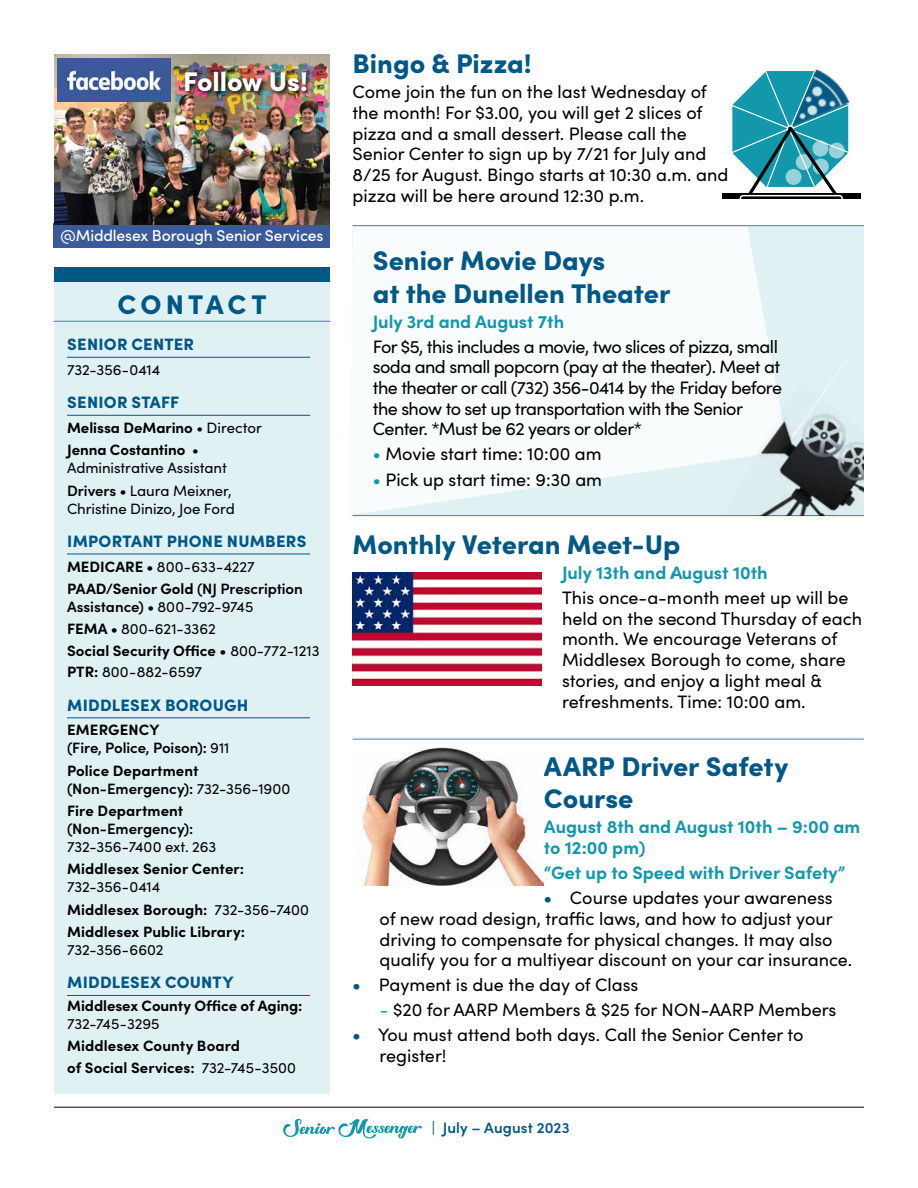
<style>
.page{position:relative;width:918px;height:1188px;background:#fff}
.page>*{position:absolute;margin:0;border:0;box-sizing:border-box;transform-origin:0 0}
.t1{font:900 27px/32.4px "Sofia Pro";color:#025885}
.t2{font:900 27px "Sofia Pro";letter-spacing:-.005em;color:#fff}
.t3{font:900 27px "Sofia Pro";letter-spacing:.145em;color:#025885}
.t4{font:18px/20.7px "Sofia Pro";color:#000}
.t5{font:18px/20.7px "Sofia Pro";letter-spacing:-.03em;color:#000}
.t6{font:700 18px/20.7px "Sofia Pro";color:#1297ab}
.t7{font:900 16.5px "Sofia Pro";letter-spacing:.015em;color:#025885}
.t8{font:500 15.75px "Sofia Pro";letter-spacing:-.01em;color:#fff}
.t9{font:700 15px/22.4px "Sofia Pro";letter-spacing:.005em;color:#000}
.t10{font:15px/21.8px "Sofia Pro";letter-spacing:-.005em;color:#000}
.t11{font:600 15px/18px "Sofia Pro";letter-spacing:-.005em;color:#000}
.t12{font:600 15px "Sofia Pro";letter-spacing:.005em;color:#025885}
.s1{font-weight:400}
.s2{font-weight:600}
.s3{font-weight:700}
.s4{color:#1297ab}
.s5{font-weight:900;color:#025885}
</style>
<div class="page">
<svg style="left:352px;top:226px;width:512px;height:289px"></svg>
<div style="left:54px;top:279px;width:276px;height:815px;background:#e0f1f4"></div>
<hr style="left:67px;top:357px;width:243px;height:1px;background:#025885">
<hr style="left:67px;top:415px;width:243px;height:1px;background:#025885">
<hr style="left:67px;top:554px;width:243px;height:1px;background:#025885">
<hr style="left:67px;top:717px;width:243px;height:1px;background:#025885">
<hr style="left:67px;top:995px;width:243px;height:1px;background:#025885">
<hr style="left:54px;top:321px;width:276px;height:1px;background:#1297ab">
<hr style="left:54px;top:1107px;width:810px;height:1px;background:#000">
<svg style="left:283px;top:1119px;width:139px;height:20px"></svg>
<div style="left:54px;top:267px;width:276px;height:14px;background:#025885"></div>
<div style="left:54px;top:223px;width:276px;height:25px;background:#3b5a9a"></div>
<img style="left:54px;top:54px;width:276px;height:170px">
<img style="left:57px;top:59px;width:114px;height:42px">
<div style="left:183px;top:69px;width:130px;height:29px;background:#000;opacity:.88"></div>
<div style="left:722px;top:193px;width:138px;height:6px;background:#000"></div>
<svg style="left:732px;top:71px;width:115px;height:128px"></svg>
<img style="left:770px;top:69px;width:80px;height:85px">
<hr style="left:353px;top:225px;width:511px;height:1px;background:#1297ab">
<hr style="left:353px;top:515px;width:511px;height:1px;background:#1297ab">
<hr style="left:353px;top:739px;width:511px;height:1px;background:#1297ab">
<img style="left:353px;top:572px;width:189px;height:114px">
<img style="left:724px;top:383px;width:140px;height:133px">
<img style="left:360px;top:747px;width:184px;height:139px">
<h1 class="t2" style="left:183px;top:60px;width:126px">Follow Us!</h1>
<p class="t8" style="left:61px;top:224px;width:264px">@Middlesex Borough Senior Services</p>
<h1 class="t3" style="left:118px;top:284px;width:150px">CONTACT</h1>
<p class="t7" style="left:67px;top:331px;width:129px">SENIOR CENTER</p>
<p class="t10" style="left:67px;top:358px;width:95px">732-356-0414</p>
<p class="t7" style="left:67px;top:389px;width:114px">SENIOR STAFF</p>
<p class="t9" style="left:67px;top:415px;width:196px">Melissa DeMarino <span class="s1">• Director<br></span>Jenna Costantino <span class="s1">•</span></p>
<p class="t10" style="left:67px;top:456px;width:166px;line-height:22.4px">Administrative Assistant<br><span class="s2">Drivers •</span> Laura Meixner,</p>
<p class="t10" style="left:67px;top:497px;width:169px">Christine Dinizo, Joe Ford</p>
<p class="t7" style="left:67px;top:528px;width:241px">IMPORTANT PHONE NUMBERS</p>
<p class="t9" style="left:67px;top:554px;width:237px">MEDICARE • <span class="s1">800-633-4227<br></span>PAAD/Senior Gold <span class="s2">(NJ Prescription</span></p>
<p class="t10" style="left:67px;top:595px;width:254px"><span class="s2">Assistance) •</span> 800-792-9745<br><span class="s3">FEMA •</span> 800-621-3362<br><span class="s3">Social Security Office •</span> 800-772-1213<br><span class="s3">PTR:</span> 800-882-6597</p>
<p class="t7" style="left:67px;top:692px;width:183px">MIDDLESEX BOROUGH</p>
<p class="t11" style="left:67px;top:720px;width:164px"><span class="s3">EMERGENCY<br></span>(Fire, Police, Poison): <span class="s1">911</span></p>
<p class="t9" style="left:67px;top:760px;width:225px;line-height:18px">Police Department <span class="s2">(Non-Emergency):</span> <span class="s1">732-356-1900</span></p>
<p class="t9" style="left:67px;top:798px;width:118px">Fire Department</p>
<p class="t11" style="left:67px;top:819px;width:128px">(Non-Emergency):</p>
<p class="t10" style="left:67px;top:835px;width:151px">732-356-7400 ext. 263</p>
<p class="t9" style="left:67px;top:857px;width:179px">Middlesex Senior Center:</p>
<p class="t9" style="left:67px;top:875px;width:244px"><span class="s1">732-356-0414<br></span>Middlesex Borough: <span class="s1">732-356-7400<br></span>Middlesex Public Library:</p>
<p class="t10" style="left:67px;top:938px;width:98px">732-356-6602</p>
<p class="t7" style="left:67px;top:970px;width:168px">MIDDLESEX COUNTY</p>
<p class="t9" style="left:67px;top:993px;width:237px">Middlesex County Office of Aging:</p>
<p class="t10" style="left:67px;top:1012px;width:94px">732-745-3295</p>
<p class="t9" style="left:67px;top:1033px;width:230px">Middlesex County Board<br>of Social Services: <span class="s1">732-745-3500</span></p>
<h1 class="t1" style="left:353px;top:45px;width:181px">Bingo &amp; Pizza!</h1>
<p class="t4" style="left:353px;top:81px;width:377px">Come join the fun on the last Wednesday of the month! For $3.00, you will get 2 slices of pizza and a small dessert. Please call the Senior Center to sign up by 7/21 for July and 8/25 for August. Bingo starts at 10:30 a.m. and pizza will be here around 12:30 p.m.</p>
<h1 class="t1" style="left:373px;top:242px;width:299px">Senior Movie Days<br>at the Dunellen Theater</h1>
<p class="t6" style="left:373px;top:310px;width:193px">July 3rd and August 7th</p>
<p class="t5" style="left:373px;top:335px;width:411px">For $5, this includes a movie, two slices of pizza, small soda and small popcorn (pay at the theater). Meet at the theater or call (732) 356-0414 by the Friday before the show to set up transportation with the Senior Center. *Must be 62 years or older*</p>
<p class="t4" style="left:373px;top:443px;width:230px"><span class="s4">•</span> Movie start time: 10:00 am</p>
<p class="t4" style="left:373px;top:468px;width:231px"><span class="s4">•</span> Pick up start time: 9:30 am</p>
<h1 class="t1" style="left:353px;top:526px;width:329px">Monthly Veteran Meet-Up</h1>
<p class="t6" style="left:562px;top:561px;width:207px">July 13th and August 10th</p>
<p class="t4" style="left:562px;top:586px;width:302px">This once-a-month meet up will be held on the second Thursday of each month. We encourage Veterans of<br>Middlesex Borough to come, share stories, and enjoy a light meal &amp; refreshments. Time: 10:00 am.</p>
<h1 class="t1" style="left:544px;top:748px;width:246px">AARP Driver Safety<br>Course</h1>
<p class="t6" style="left:544px;top:815px;width:318px">August 8th and August 10th – 9:00 am to 12:00 pm)</p>
<p class="t6" style="left:544px;top:861px;width:303px">“Get up to Speed with Driver Safety”</p>
<p class="t4" style="left:380px;top:887px;width:474px;text-indent:164px"><span class="s5">•</span> Course updates your awareness of new road design, traffic laws, and how to adjust your driving to compensate for physical changes. It may also qualify you for a multiyear discount on your car insurance.</p>
<p class="t4" style="left:353px;top:974px;width:287px"><span class="s5">•</span> Payment is due the day of Class</p>
<p class="t4" style="left:380px;top:999px;width:458px"><span class="s4">-</span> $20 for AARP Members &amp; $25 for NON-AARP Members</p>
<p class="t4" style="left:380px;top:1024px;width:426px;text-indent:-27px"><span class="s5">•</span> You must attend both days. Call the Senior Center to register!</p>
<p class="t12" style="left:432px;top:1116px;width:139px">| July – August 2023</p>
</div>
